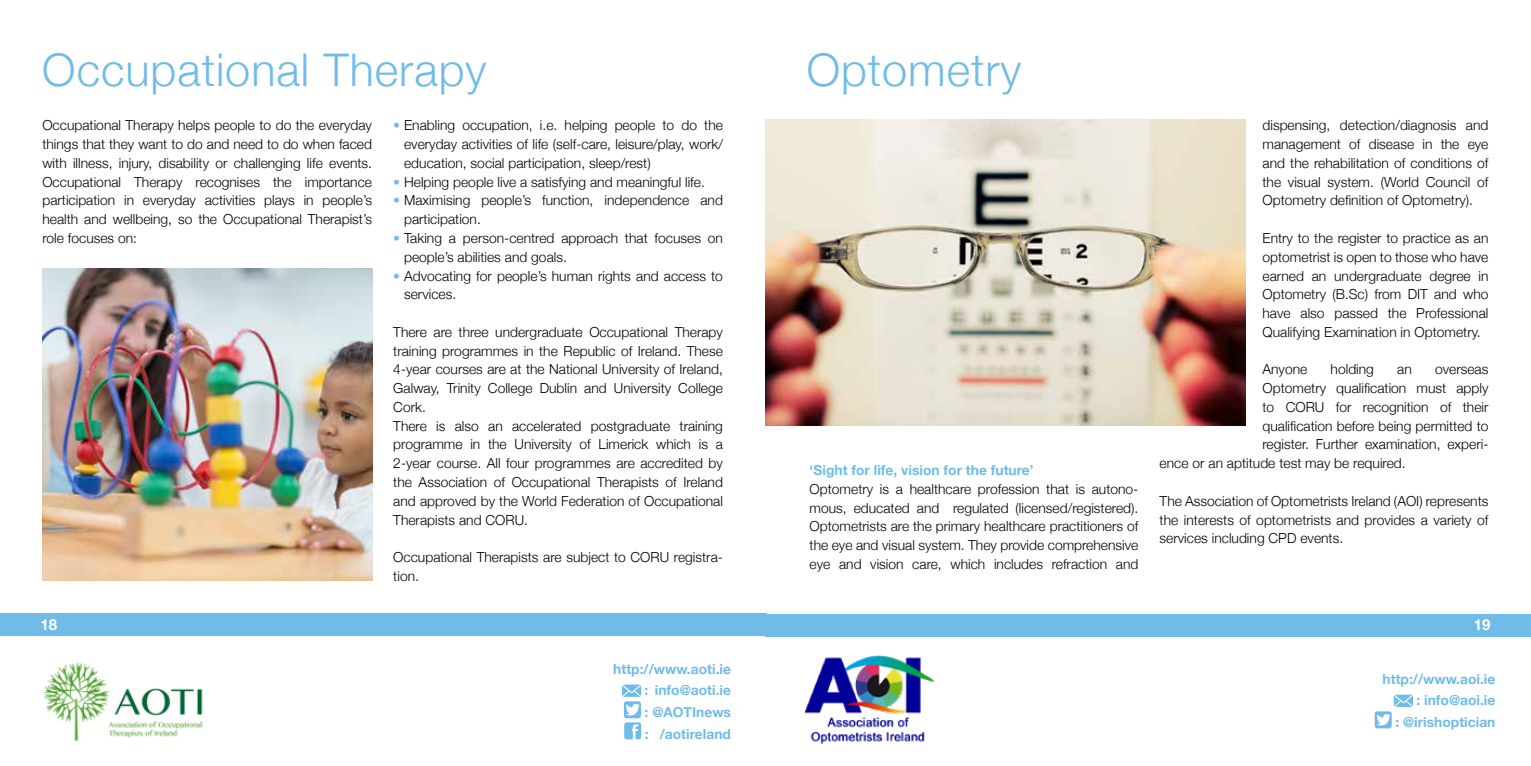
<style>
.page{position:relative;width:1531px;height:766px;background:#fff}
.page>*{position:absolute;margin:0;border:0;box-sizing:border-box;transform-origin:0 0}
.t1{font:300 45px "Helvetica Neue";letter-spacing:.02em;color:#70bbe8}
.t2{font:700 15px "Helvetica Neue";color:#fff}
.t3{font:300 13.8px/18.8px "Helvetica Neue";color:#000}
.t4{font:700 13.8px/21.8px "Helvetica Neue";color:#70bbe8;text-align:justify}
.s1{color:#70bbe8}
</style>
<div class="page">
<div style="left:0;top:613px;width:766px;height:22px;background:#70bbe8"></div>
<div style="left:765px;top:613px;width:766px;height:23px;background:#70bbe8"></div>
<img style="left:43px;top:662px;width:160px;height:79px">
<svg style="left:622px;top:684px;width:19px;height:12px"></svg>
<svg style="left:624px;top:701px;width:17px;height:17px"></svg>
<svg style="left:625px;top:702px;width:15px;height:16px"></svg>
<div style="left:624px;top:722px;width:17px;height:17px;background:#70bbe8;border-radius:3px"></div>
<svg style="left:632px;top:724px;width:7px;height:15px"></svg>
<img style="left:43px;top:268px;width:329px;height:312px">
<img style="left:765px;top:119px;width:480px;height:307px">
<img style="left:804px;top:655px;width:130px;height:89px">
<svg style="left:1394px;top:694px;width:19px;height:12px"></svg>
<svg style="left:1374px;top:711px;width:17px;height:17px"></svg>
<svg style="left:1375px;top:712px;width:15px;height:16px"></svg>
<h1 class="t1" style="left:42px;top:34px;width:445px">Occupational Therapy</h1>
<p class="t3" style="left:42px;top:115px;width:331px;text-align:justify">Occupational Therapy helps people to do the everyday things that they want to do and need to do when faced with illness, injury, disability or challenging life events.<br>Occupational Therapy recognises the importance participation in everyday activities plays in people’s health and wellbeing, so the Occupational Therapist’s role focuses on:</p>
<p class="t3" style="left:404px;top:115px;width:320px;text-align:justify;text-indent:-11px"><span class="s1">•</span> Enabling occupation, i.e. helping people to do the everyday activities of life (self-care, leisure/play, work/ education, social participation, sleep/rest)</p>
<p class="t3" style="left:393px;top:171px;width:313px"><span class="s1">•</span> Helping people live a satisfying and meaningful life.</p>
<p class="t3" style="left:404px;top:190px;width:320px;text-indent:-11px"><span class="s1">•</span> Maximising people’s function, independence and participation.</p>
<p class="t3" style="left:404px;top:228px;width:320px;text-indent:-11px"><span class="s1">•</span> Taking a person-centred approach that focuses on people’s abilities and goals.</p>
<p class="t3" style="left:404px;top:265px;width:320px;text-indent:-11px"><span class="s1">•</span> Advocating for people’s human rights and access to services.</p>
<p class="t3" style="left:393px;top:321px;width:331px">There are three undergraduate Occupational Therapy training programmes in the Republic of Ireland. These 4-year courses are at the National University of Ireland, Galway, Trinity College Dublin and University College Cork.<br>There is also an accelerated postgraduate training programme in the University of Limerick which is a 2-year course. All four programmes are accredited by the Association of Occupational Therapists of Ireland and approved by the World Federation of Occupational Therapists and CORU.</p>
<p class="t3" style="left:393px;top:546px;width:329px">Occupational Therapists are subject to CORU registra&shy;tion.</p>
<h1 class="t1" style="left:807px;top:34px;width:216px">Optometry</h1>
<p class="t4" style="left:809px;top:459px;width:226px">‘Sight for life, vision for the future’</p>
<p class="t3" style="left:809px;top:478px;width:330px">Optometry is a healthcare profession that is autono&shy;mous, educated and regulated (licensed/registered).<br>Optometrists are the primary healthcare practitioners of the eye and visual system. They provide comprehensive eye and vision care, which includes refraction and</p>
<p class="t3" style="left:1262px;top:115px;width:227px;text-align:justify">dispensing, detection/diagnosis and management of disease in the eye and the rehabilitation of conditions of the visual system. (World Council of Optometry definition of Optometry).</p>
<p class="t3" style="left:1262px;top:228px;width:227px;text-align:justify">Entry to the register to practice as an optometrist is open to those who have earned an undergraduate degree in Optometry (B.Sc) from DIT and who have also passed the Professional Qualifying Examination in Optometry.</p>
<p class="t3" style="left:1262px;top:359px;width:46px">Anyone</p>
<p class="t3" style="left:1330px;top:359px;width:45px">holding</p>
<p class="t3" style="left:1397px;top:359px;width:16px">an</p>
<p class="t3" style="left:1435px;top:359px;width:55px">overseas</p>
<p class="t3" style="left:1262px;top:378px;width:227px">Optometry qualification must apply</p>
<p class="t3" style="left:1262px;top:396px;width:227px">to CORU for recognition of their</p>
<p class="t3" style="left:1262px;top:415px;width:227px">qualification before being permitted to</p>
<p class="t3" style="left:1262px;top:434px;width:226px">register. Further examination, experi-</p>
<p class="t3" style="left:1159px;top:453px;width:248px">ence or an aptitude test may be required.</p>
<p class="t3" style="left:1159px;top:490px;width:330px;text-align:justify">The Association of Optometrists Ireland (AOI) represents the interests of optometrists and provides a variety of services including CPD events.</p>
<p class="t2" style="left:40px;top:613px;width:18px">18</p>
<p class="t2" style="left:1474px;top:613px;width:18px">19</p>
<p class="t4" style="left:644px;top:658px;width:88px;text-indent:-31px">http://www.aoti.ie : info@aoti.ie : @AOTInews : /aotireland</p>
<p class="t4" style="left:1382px;top:668px;width:114px;text-align:right">http://www.aoi.ie : info@aoi.ie<br>: @irishoptician</p>
</div>
